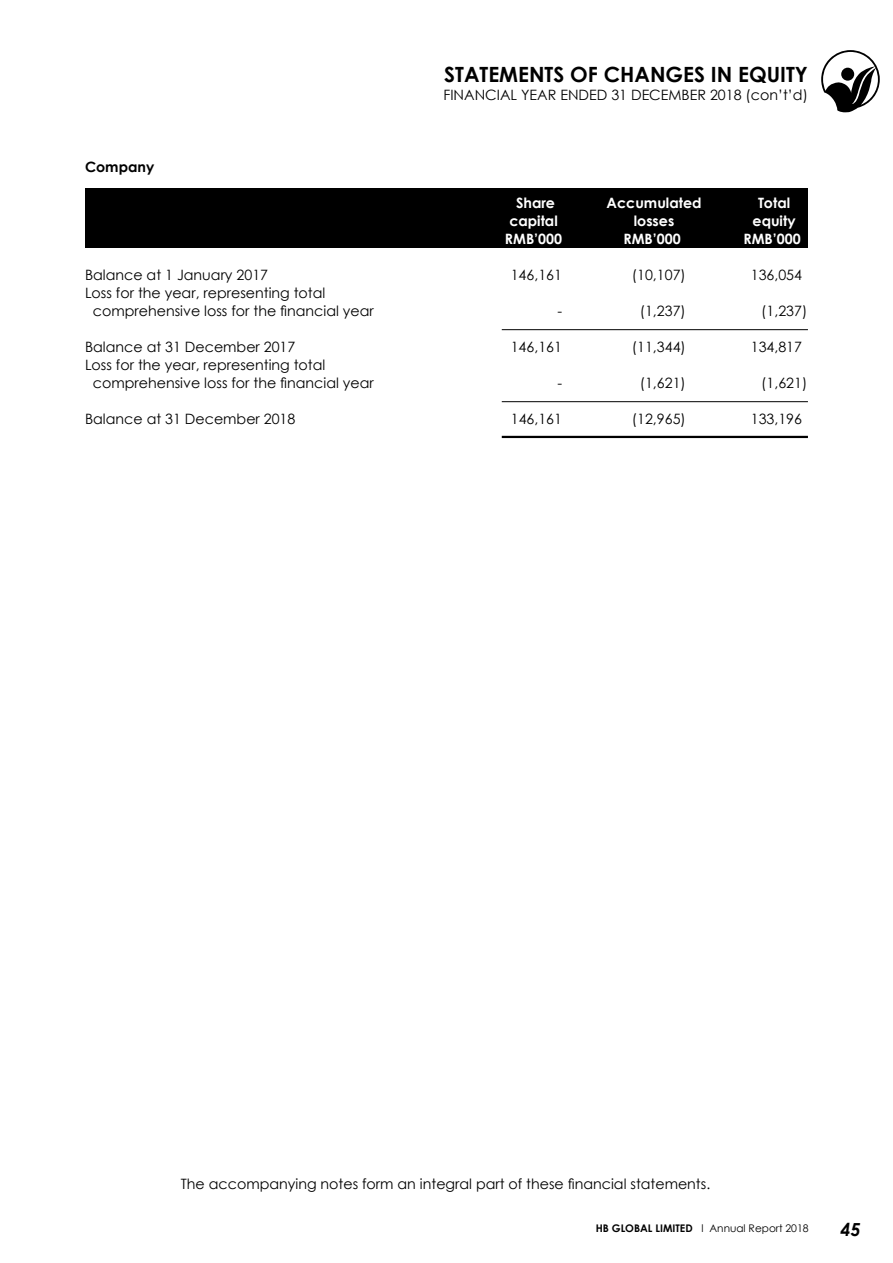
<style>
.page{position:relative;width:893px;height:1263px;background:#fff}
.page>*{position:absolute;margin:0;border:0;box-sizing:border-box;transform-origin:0 0}
.t1{font:700 21px "Century Gothic";color:#000}
.t2{font:italic 700 18px "Century Gothic";color:#000}
.t3{font:14.25px/18px "Century Gothic";color:#000}
.t4{font:700 14.25px "Century Gothic";color:#fff}
.t5{font:700 14.25px "Century Gothic";color:#000}
.t6{font:10.5px "Century Gothic";color:#000}
.s1{font-weight:700}
</style>
<div class="page">
<svg style="left:821px;top:50px;width:59px;height:62px"></svg>
<div style="left:85px;top:188px;width:723px;height:59px;background:#000"></div>
<hr style="left:502px;top:329px;width:306px;height:1px;background:#000">
<hr style="left:502px;top:401px;width:306px;height:1px;background:#000">
<hr style="left:502px;top:436px;width:306px;height:2px;background:#000">
<p class="t5" style="left:85px;top:156px;width:71px">Company</p>
<h1 class="t1" style="left:444px;top:58px;width:365px">STATEMENTS OF CHANGES IN EQUITY</h1>
<p class="t3" style="left:443px;top:85px;width:366px">FINANCIAL YEAR ENDED 31 DECEMBER 2018 (con’t’d)</p>
<p class="t4" style="left:516px;top:192px;width:41px">Share</p>
<p class="t4" style="left:607px;top:192px;width:96px">Accumulated</p>
<p class="t4" style="left:758px;top:192px;width:34px">Total</p>
<p class="t4" style="left:509px;top:210px;width:50px">capital</p>
<p class="t4" style="left:634px;top:210px;width:42px">losses</p>
<p class="t4" style="left:753px;top:210px;width:45px">equity</p>
<p class="t4" style="left:505px;top:228px;width:59px">RMB’000</p>
<p class="t4" style="left:623px;top:228px;width:59px">RMB’000</p>
<p class="t4" style="left:743px;top:228px;width:59px">RMB’000</p>
<p class="t3" style="left:85px;top:266px;width:185px">Balance at 1 January 2017</p>
<p class="t3" style="left:511px;top:266px;width:53px">146,161</p>
<p class="t3" style="left:632px;top:266px;width:55px">(10,107)</p>
<p class="t3" style="left:751px;top:266px;width:53px">136,054</p>
<p class="t3" style="left:93px;top:284px;width:282px;text-indent:-8px">Loss for the year, representing total comprehensive loss for the financial year</p>
<p class="t3" style="left:557px;top:302px;width:6px">-</p>
<p class="t3" style="left:640px;top:302px;width:48px">(1,237)</p>
<p class="t3" style="left:761px;top:302px;width:48px">(1,237)</p>
<p class="t3" style="left:85px;top:338px;width:212px">Balance at 31 December 2017</p>
<p class="t3" style="left:511px;top:338px;width:53px">146,161</p>
<p class="t3" style="left:632px;top:338px;width:55px">(11,344)</p>
<p class="t3" style="left:751px;top:338px;width:53px">134,817</p>
<p class="t3" style="left:93px;top:356px;width:282px;text-indent:-8px">Loss for the year, representing total comprehensive loss for the financial year</p>
<p class="t3" style="left:557px;top:374px;width:6px">-</p>
<p class="t3" style="left:640px;top:374px;width:48px">(1,621)</p>
<p class="t3" style="left:761px;top:374px;width:48px">(1,621)</p>
<p class="t3" style="left:85px;top:410px;width:212px">Balance at 31 December 2018</p>
<p class="t3" style="left:511px;top:410px;width:53px">146,161</p>
<p class="t3" style="left:632px;top:410px;width:55px">(12,965)</p>
<p class="t3" style="left:751px;top:410px;width:53px">133,196</p>
<p class="t3" style="left:181px;top:1174px;width:531px">The accompanying notes form an integral part of these financial statements.</p>
<p class="t6" style="left:596px;top:1221px;width:215px"><span class="s1">HB GLOBAL LIMITED</span> l Annual Report 2018</p>
<p class="t2" style="left:840px;top:1216px;width:22px">45</p>
</div>
